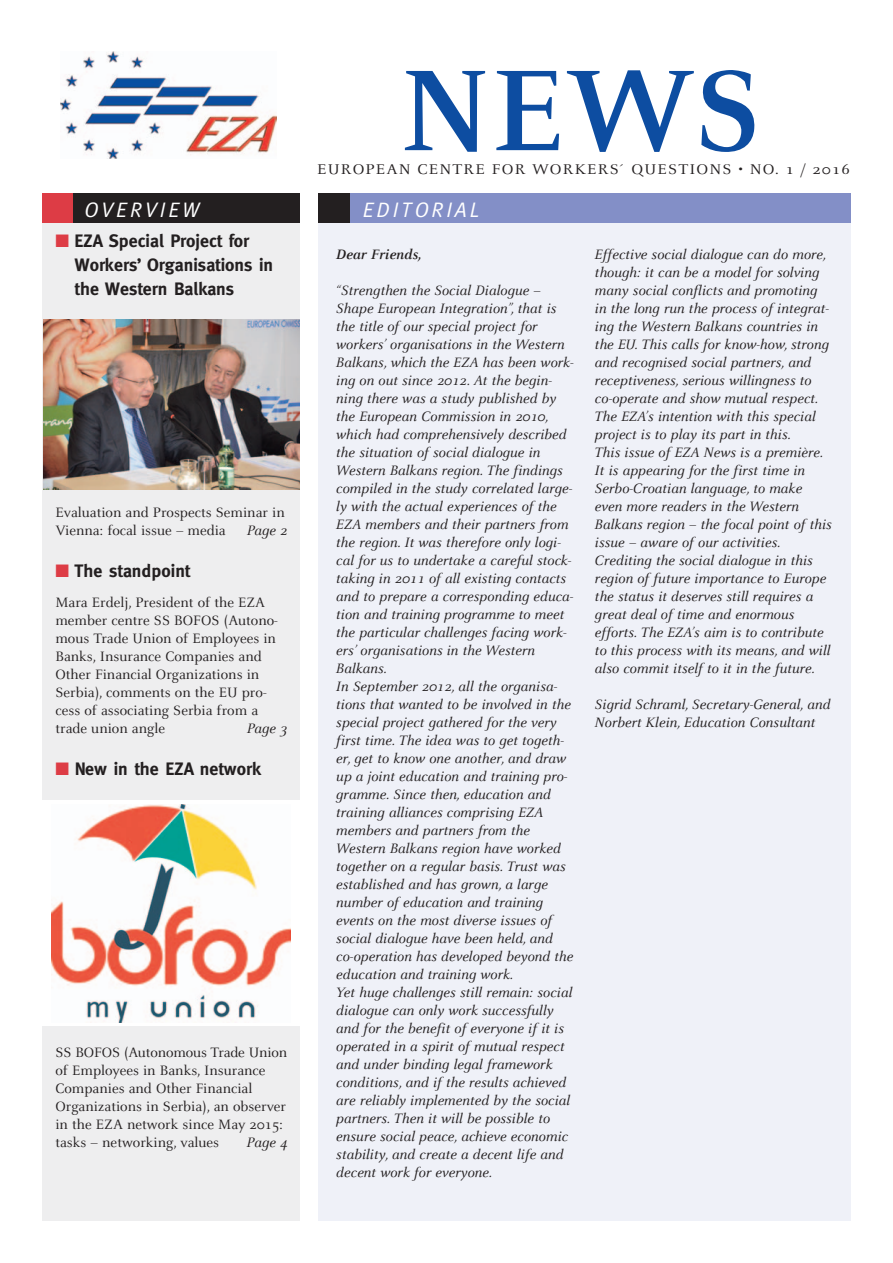
<style>
.page{position:relative;width:893px;height:1263px;background:#fff}
.page>*{position:absolute;margin:0;border:0;box-sizing:border-box;transform-origin:0 0}
.t1{font:700 126.9px "Celeste";color:#0d4da1}
.t2{font:italic 21px "Meta";letter-spacing:.14em;color:#fff}
.t3{font:700 18px/24px "Meta";color:#231f20}
.t4{font:15.45px "Celeste";letter-spacing:.065em;color:#231f20;scale:1.09 1}
.t5{font:italic 15px/18px "Celeste";color:#231f20}
.t6{font:15px/18px "Celeste";color:#231f20}
.t7{font:italic 700 15px "Celeste";color:#231f20}
.s1{color:#dd3c45}
</style>
<div class="page">
<img style="left:60px;top:52px;width:216px;height:107px">
<div style="left:318px;top:213px;width:532px;height:1007px;background:#eff1f8"></div>
<div style="left:43px;top:195px;width:257px;height:1025px;background:#eeeeef"></div>
<div style="left:43px;top:194px;width:257px;height:29px;background:#231f20"></div>
<div style="left:43px;top:193px;width:30px;height:30px;background:#dd3c45"></div>
<div style="left:319px;top:193px;width:531px;height:30px;background:#838fc7"></div>
<div style="left:318px;top:193px;width:31px;height:30px;background:#231f20"></div>
<img style="left:44px;top:319px;width:256px;height:171px">
<div style="left:43px;top:801px;width:257px;height:225px;background:#fff"></div>
<img style="left:52px;top:804px;width:238px;height:219px">
<h2 class="t2" style="left:85px;top:197px;width:116px">OVERVIEW</h2>
<p class="t3" style="left:75px;top:228px;width:200px;text-indent:-19px"><span class="s1">■</span> EZA Special Project for<br>Workers’ Organisations in the Western Balkans</p>
<p class="t6" style="left:55px;top:502px;width:231px">Evaluation and Prospects Seminar in<br>Vienna: focal issue – media</p>
<p class="t5" style="left:247px;top:520px;width:42px">Page 2</p>
<p class="t3" style="left:55px;top:558px;width:136px"><span class="s1">■</span> The standpoint</p>
<p class="t6" style="left:55px;top:592px;width:224px">Mara Erdelj, President of the EZA member centre SS BOFOS (Autono&shy;mous Trade Union of Employees in<br>Banks, Insurance Companies and<br>Other Financial Organizations in<br>Serbia), comments on the EU pro&shy;cess of associating Serbia from a trade union angle</p>
<p class="t5" style="left:247px;top:718px;width:42px">Page 3</p>
<p class="t3" style="left:55px;top:756px;width:207px"><span class="s1">■</span> New in the EZA network</p>
<p class="t6" style="left:55px;top:1042px;width:233px">SS BOFOS (Autonomous Trade Union of Employees in Banks, Insurance<br>Companies and Other Financial<br>Organizations in Serbia), an observer in the EZA network since May 2015: tasks – networking, values</p>
<p class="t5" style="left:247px;top:1132px;width:42px">Page 4</p>
<h1 class="t1" style="left:399px;top:32px;width:361px">NEWS</h1>
<p class="t4" style="left:317px;top:160px;width:490px">EUROPEAN CENTRE FOR WORKERS´ QUESTIONS • NO. 1 / 2016</p>
<h2 class="t2" style="left:363px;top:197px;width:118px">EDITORIAL</h2>
<p class="t7" style="left:336px;top:245px;width:87px">Dear Friends,</p>
<p class="t5" style="left:336px;top:280px;width:239px">“Strengthen the Social Dialogue – Shape European Integration”, that is the title of our special project for workers’ organisations in the Western Balkans, which the EZA has been work&shy;ing on out since 2012. At the begin&shy;ning there was a study published by the European Commission in 2010, which had comprehensively described the situation of social dialogue in Western Balkans region. The findings compiled in the study correlated large&shy;ly with the actual experiences of the EZA members and their partners from the region. It was therefore only logi&shy;cal for us to undertake a careful stock&shy;taking in 2011 of all existing contacts and to prepare a corresponding educa&shy;tion and training programme to meet the particular challenges facing work&shy;ers’ organisations in the Western Balkans.<br>In September 2012, all the organisa&shy;tions that wanted to be involved in the special project gathered for the very first time. The idea was to get togeth&shy;er, get to know one another, and draw up a joint education and training pro&shy;gramme. Since then, education and training alliances comprising EZA members and partners from the Western Balkans region have worked together on a regular basis. Trust was established and has grown, a large number of education and training events on the most diverse issues of social dialogue have been held, and co-operation has developed beyond the education and training work.<br>Yet huge challenges still remain: social dialogue can only work successfully and for the benefit of everyone if it is operated in a spirit of mutual respect and under binding legal framework conditions, and if the results achieved are reliably implemented by the social partners. Then it will be possible to ensure social peace, achieve economic stability, and create a decent life and decent work for everyone.</p>
<p class="t5" style="left:595px;top:244px;width:238px">Effective social dialogue can do more, though: it can be a model for solving many social conflicts and promoting in the long run the process of integrat&shy;ing the Western Balkans countries in the EU. This calls for know-how, strong and recognised social partners, and receptiveness, serious willingness to co-operate and show mutual respect.<br>The EZA’s intention with this special project is to play its part in this.<br>This issue of EZA News is a première.<br>It is appearing for the first time in Serbo-Croatian language, to make even more readers in the Western Balkans region – the focal point of this issue – aware of our activities.<br>Crediting the social dialogue in this region of future importance to Europe the status it deserves still requires a great deal of time and enormous efforts. The EZA’s aim is to contribute to this process with its means, and will also commit itself to it in the future.</p>
<p class="t5" style="left:595px;top:694px;width:237px">Sigrid Schraml, Secretary-General, and<br>Norbert Klein, Education Consultant</p>
</div>
